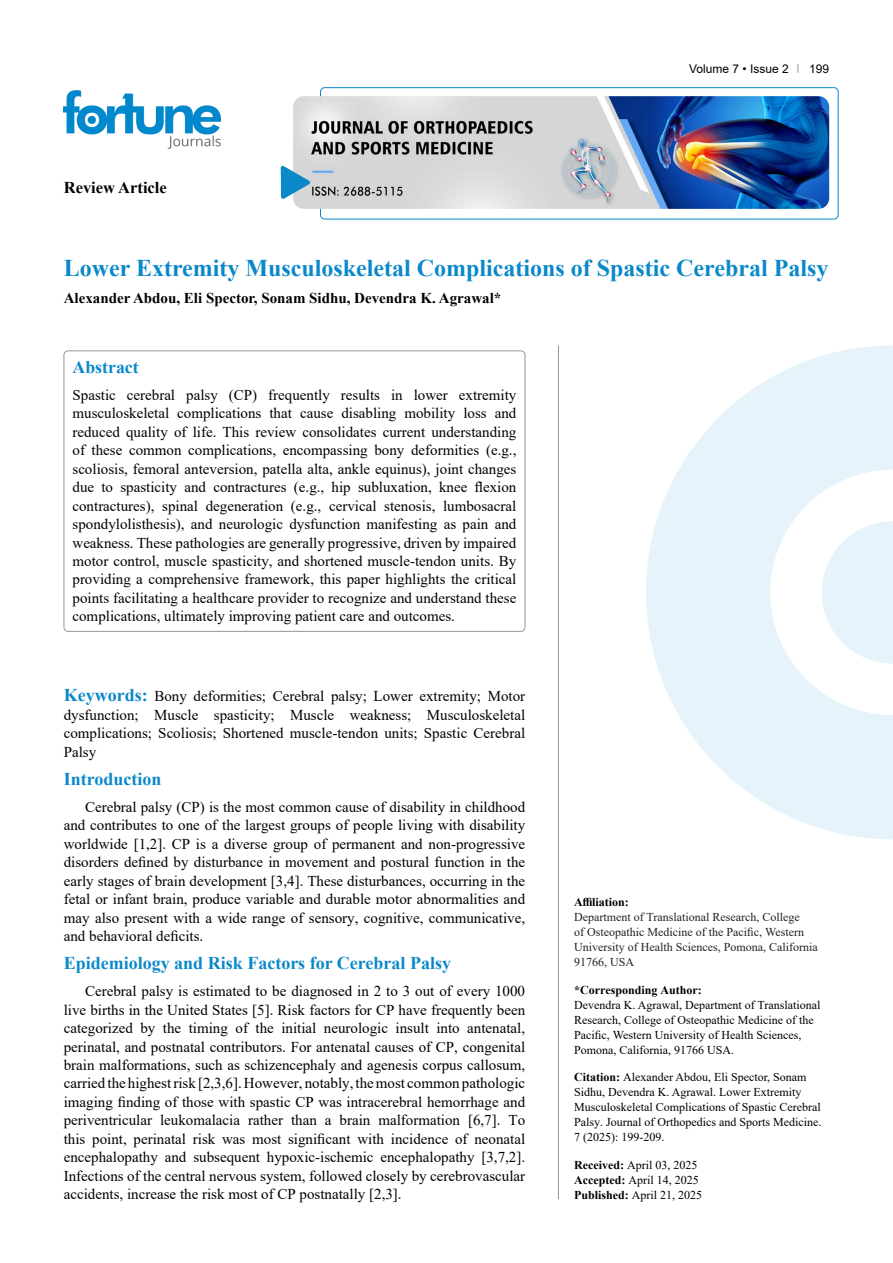
<style>
.page{position:relative;width:893px;height:1263px;background:#fff}
.page>*{position:absolute;margin:0;border:0;box-sizing:border-box;transform-origin:0 0}
.t1{font:700 24px "Times New Roman";color:#0a88ca}
.t2{font:700 18px "Times New Roman";color:#0a88ca}
.t3{font:700 17.85px "Times New Roman";color:#0a88ca}
.t4{font:700 16.5px "Times New Roman";color:#000}
.t5{font:15px/18.5px "Times New Roman";color:#000;text-align:justify}
.t6{font:700 15px "Times New Roman";color:#000}
.t7{font:12px/15px "Times New Roman";color:#000}
.t8{font:12px/15px "Times New Roman";color:#212121}
.t9{font:700 12px "Times New Roman";color:#000}
.t10{font:12px "Arial";color:#000}
.s1{font-weight:700;font-size:18px;color:#0a88ca}
.s2{font-weight:700}
</style>
<div class="page">
<div style="left:320px;top:87px;width:518px;height:132px;border:1px solid #0a88ca;border-radius:4px"></div>
<img style="left:64px;top:90px;width:157px;height:59px">
<img style="left:293px;top:96px;width:536px;height:113px">
<svg style="left:281px;top:166px;width:29px;height:33px"></svg>
<svg style="left:646px;top:345px;width:247px;height:494px;fill:#e6f3fa"></svg>
<svg style="left:822px;top:521px;width:71px;height:143px"></svg>
<div style="left:64px;top:351px;width:461px;height:280px;border:1px solid #939598;border-radius:4px"></div>
<hr style="left:558px;top:345px;width:1px;height:854px;background:#939598">
<p class="t4" style="left:64px;top:175px;width:105px">Review Article</p>
<p class="t10" style="left:689px;top:60px;width:101px">Volume 7 • Issue 2</p>
<p class="t10" style="left:809px;top:60px;width:22px">199</p>
<h1 class="t1" style="left:64px;top:251px;width:766px">Lower Extremity Musculoskeletal Complications of Spastic Cerebral Palsy</h1>
<p class="t6" style="left:64px;top:287px;width:439px">Alexander Abdou, Eli Spector, Sonam Sidhu, Devendra K. Agrawal*</p>
<p class="t3" style="left:72px;top:354px;width:68px">Abstract</p>
<p class="t5" style="left:72px;top:385px;width:445px">Spastic cerebral palsy (CP) frequently results in lower extremity musculoskeletal complications that cause disabling mobility loss and reduced quality of life. This review consolidates current understanding of these common complications, encompassing bony deformities (e.g., scoliosis, femoral anteversion, patella alta, ankle equinus), joint changes due to spasticity and contractures (e.g., hip subluxation, knee flexion contractures), spinal degeneration (e.g., cervical stenosis, lumbosacral spondylolisthesis), and neurologic dysfunction manifesting as pain and weakness. These pathologies are generally progressive, driven by impaired motor control, muscle spasticity, and shortened muscle-tendon units. By providing a comprehensive framework, this paper highlights the critical points facilitating a healthcare provider to recognize and understand these complications, ultimately improving patient care and outcomes.</p>
<p class="t5" style="left:64px;top:686px;width:463px"><span class="s1">Keywords:</span> Bony deformities; Cerebral palsy; Lower extremity; Motor dysfunction; Muscle spasticity; Muscle weakness; Musculoskeletal complications; Scoliosis; Shortened muscle-tendon units; Spastic Cerebral Palsy</p>
<p class="t2" style="left:64px;top:766px;width:99px">Introduction</p>
<p class="t5" style="left:64px;top:797px;width:463px;text-indent:21px">Cerebral palsy (CP) is the most common cause of disability in childhood and contributes to one of the largest groups of people living with disability worldwide [1,2]. CP is a diverse group of permanent and non-progressive disorders defined by disturbance in movement and postural function in the early stages of brain development [3,4]. These disturbances, occurring in the fetal or infant brain, produce variable and durable motor abnormalities and may also present with a wide range of sensory, cognitive, communicative, and behavioral deficits.</p>
<p class="t2" style="left:64px;top:950px;width:389px">Epidemiology and Risk Factors for Cerebral Palsy</p>
<p class="t5" style="left:64px;top:981px;width:463px;text-indent:21px">Cerebral palsy is estimated to be diagnosed in 2 to 3 out of every 1000 live births in the United States [5]. Risk factors for CP have frequently been categorized by the timing of the initial neurologic insult into antenatal, perinatal, and postnatal contributors. For antenatal causes of CP, congenital brain malformations, such as schizencephaly and agenesis corpus callosum, carried the highest risk [2,3,6]. However, notably, the most common pathologic imaging finding of those with spastic CP was intracerebral hemorrhage and periventricular leukomalacia rather than a brain malformation [6,7]. To this point, perinatal risk was most significant with incidence of neonatal encephalopathy and subsequent hypoxic-ischemic encephalopathy [3,7,2].<br>Infections of the central nervous system, followed closely by cerebrovascular accidents, increase the risk most of CP postnatally [2,3].</p>
<p class="t9" style="left:574px;top:893px;width:56px">Affiliation:</p>
<p class="t8" style="left:574px;top:909px;width:245px">Department of Translational Research, College<br>of Osteopathic Medicine of the Pacific, Western University of Health Sciences, Pomona, California 91766, USA</p>
<p class="t9" style="left:574px;top:981px;width:129px">*Corresponding Author:</p>
<p class="t7" style="left:574px;top:997px;width:248px">Devendra K. Agrawal, Department of Translational Research, College of Osteopathic Medicine of the Pacific, Western University of Health Sciences, Pomona, California, 91766 USA.</p>
<p class="t7" style="left:574px;top:1069px;width:249px"><span class="s2">Citation:</span> Alexander Abdou, Eli Spector, Sonam Sidhu, Devendra K. Agrawal. Lower Extremity Musculoskeletal Complications of Spastic Cerebral Palsy. Journal of Orthopedics and Sports Medicine.<br>7 (2025): 199-209.</p>
<p class="t7" style="left:574px;top:1157px;width:130px"><span class="s2">Received:</span> April 03, 2025<br><span class="s2">Accepted:</span> April 14, 2025<br><span class="s2">Published:</span> April 21, 2025</p>
</div>
